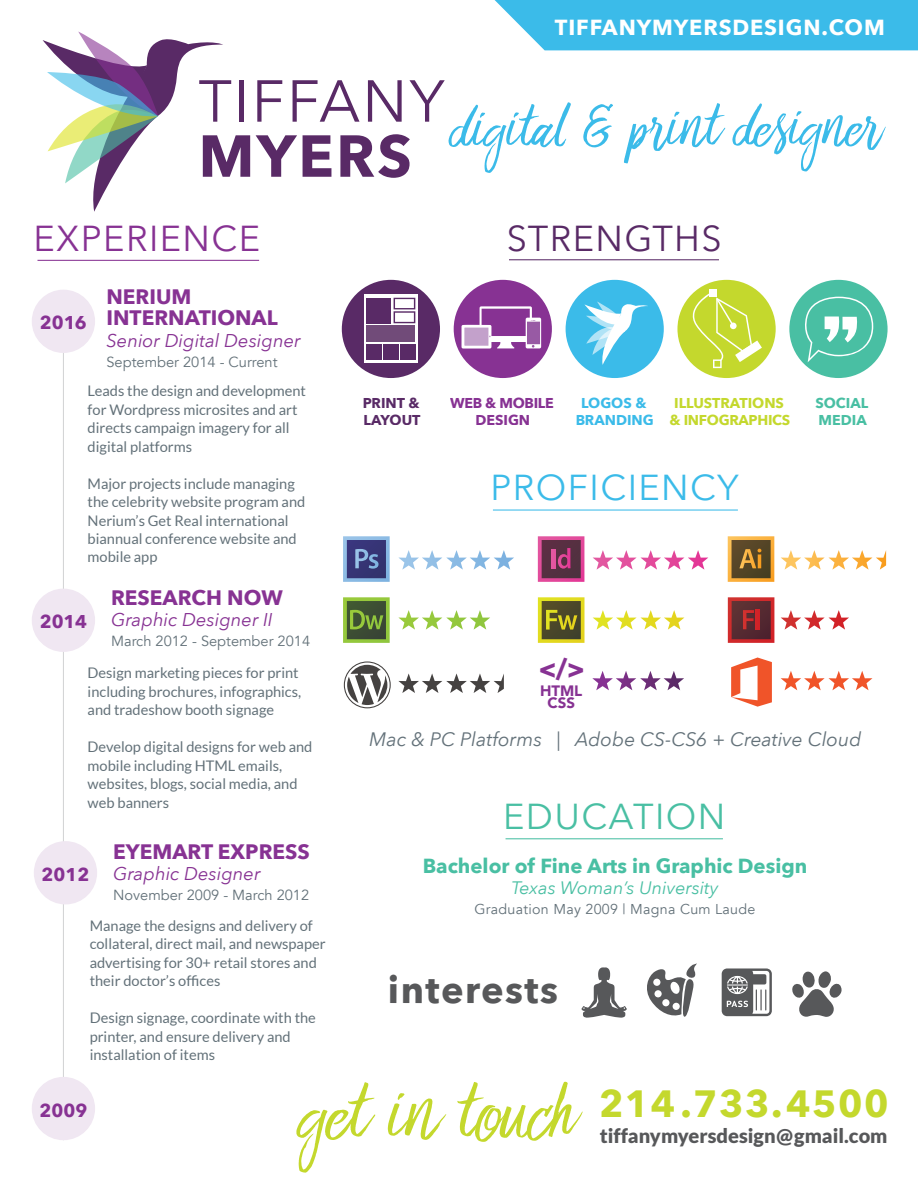
<style>
.page{position:relative;width:918px;height:1188px;background:#fff}
.page>*{position:absolute;margin:0;border:0;box-sizing:border-box;transform-origin:0 0}
.t1{font:80.1px "Bringshoot";color:#c4d82d}
.t2{font:61.05px "Bringshoot";color:#3bbbe9}
.t3{font:58.5px "Avenir Next";letter-spacing:.04em;color:#592a66}
.t4{font:700 58.5px "Avenir Next";letter-spacing:.04em;color:#592a66}
.t5{font:700 37.8px "Avenir Next";letter-spacing:.04em;color:#c4d82d}
.t6{font:700 37.8px "Avenir Next";letter-spacing:.035em;color:#57585a}
.t7{font:36px "Avenir Next";letter-spacing:.04em;color:#3bbbe9}
.t8{font:36px "Avenir Next";letter-spacing:.04em;color:#873293}
.t9{font:36px "Avenir Next";letter-spacing:.04em;color:#592a66}
.t10{font:36px "Avenir Next";letter-spacing:.04em;color:#49bfa3}
.t11{font:900 28.5px "Avenir";color:#873293}
.t12{font:700 21.75px "Avenir Next";letter-spacing:.04em;color:#fff}
.t13{font:700 20.85px/21.9px "Avenir Next";color:#873293}
.t14{font:700 20.4px "Avenir Next";color:#49bfa3}
.t15{font:900 20.1px "Lato";color:#57585a}
.t16{font:italic 19.35px "Avenir Next";color:#637179}
.t17{font:italic 18.45px "Avenir Next";color:#873293}
.t18{font:700 18.45px "Avenir Next";color:#873293}
.t19{font:italic 18px "Avenir Next";color:#49bfa3}
.t20{font:900 15px/12.8px "Avenir";color:#873293;text-align:center}
.t21{font:14.55px/18.5px "Lato";color:#637179}
.t22{font:14.55px "Avenir";color:#637179}
.t23{font:14.25px "Avenir";letter-spacing:.02em;color:#637179}
.t24{font:700 14.25px/16.5px "Avenir Next";letter-spacing:-.02em;color:#c4d82d;text-align:center}
.t25{font:700 14.25px/16.5px "Avenir Next";letter-spacing:-.02em;color:#873293;text-align:center}
.t26{font:700 14.25px/16.5px "Avenir Next";color:#3bbbe9;text-align:center}
.t27{font:700 14.25px/16.5px "Avenir Next";color:#592a66}
.t28{font:700 14.25px/16.5px "Avenir Next";color:#49bfa3}
</style>
<div class="page">
<svg style="left:398px;top:673px;width:106px;height:20px"></svg>
<hr style="left:63px;top:329px;width:1px;height:811px;background:#d1d2d4">
<div style="left:495px;top:0;width:423px;height:50px;background:#3bbbe9"></div>
<svg style="left:43px;top:32px;width:180px;height:180px"></svg>
<div style="left:32px;top:290px;width:63px;height:63px;background:#f0e7f2;border-radius:50%"></div>
<div style="left:32px;top:589px;width:63px;height:63px;background:#f0e7f2;border-radius:50%"></div>
<div style="left:34px;top:841px;width:63px;height:63px;background:#f0e7f2;border-radius:50%"></div>
<div style="left:566px;top:280px;width:98px;height:98px;background:#3bbbe9;border-radius:50%"></div>
<svg style="left:584px;top:301px;width:64px;height:64px"></svg>
<hr style="left:509px;top:259px;width:210px;height:1px;background:#592a66">
<hr style="left:38px;top:260px;width:221px;height:1px;background:#873293">
<hr style="left:493px;top:510px;width:245px;height:1px;background:#3bbbe9">
<hr style="left:506px;top:838px;width:217px;height:1px;background:#49bfa3">
<div style="left:454px;top:280px;width:98px;height:98px;background:#873293;border-radius:50%"></div>
<svg style="left:462px;top:306px;width:79px;height:43px"></svg>
<svg style="left:728px;top:597px;width:46px;height:46px;background:#842c31"></svg>
<hr style="left:756px;top:610px;width:3px;height:20px;background:#050504">
<hr style="left:756px;top:609px;width:3px;height:20px;background:#d22227">
<svg style="left:538px;top:597px;width:47px;height:46px;background:#8b8629"></svg>
<svg style="left:343px;top:597px;width:47px;height:46px;background:#64843a"></svg>
<svg style="left:343px;top:536px;width:47px;height:46px;background:#5a6ca2"></svg>
<svg style="left:398px;top:550px;width:116px;height:20px"></svg>
<svg style="left:538px;top:536px;width:46px;height:46px;background:#8e3b66"></svg>
<svg style="left:593px;top:550px;width:115px;height:20px"></svg>
<svg style="left:728px;top:536px;width:46px;height:46px;background:#946f30"></svg>
<svg style="left:781px;top:550px;width:105px;height:20px"></svg>
<svg style="left:398px;top:610px;width:92px;height:20px"></svg>
<svg style="left:593px;top:610px;width:91px;height:20px"></svg>
<svg style="left:592px;top:671px;width:92px;height:19px"></svg>
<svg style="left:781px;top:671px;width:91px;height:19px"></svg>
<svg style="left:781px;top:610px;width:68px;height:20px"></svg>
<svg style="left:344px;top:661px;width:47px;height:47px"></svg>
<svg style="left:731px;top:658px;width:41px;height:49px"></svg>
<svg style="left:647px;top:963px;width:50px;height:54px"></svg>
<div style="left:677px;top:280px;width:99px;height:98px;background:#c4d82d;border-radius:50%"></div>
<div style="left:710px;top:290px;width:7px;height:7px;background:#fff"></div>
<svg style="left:692px;top:293px;width:70px;height:75px"></svg>
<div style="left:789px;top:280px;width:99px;height:98px;background:#49bfa3;border-radius:50%"></div>
<svg style="left:805px;top:297px;width:68px;height:65px"></svg>
<div style="left:342px;top:280px;width:98px;height:98px;background:#592a66;border-radius:50%"></div>
<svg style="left:364px;top:295px;width:54px;height:68px"></svg>
<div style="left:366px;top:298px;width:25px;height:25px;background:#592a66"></div>
<div style="left:367px;top:344px;width:15px;height:16px;background:#592a66"></div>
<div style="left:383px;top:344px;width:16px;height:16px;background:#592a66"></div>
<div style="left:400px;top:344px;width:15px;height:16px;background:#592a66"></div>
<svg style="left:394px;top:298px;width:21px;height:25px"></svg>
<div style="left:366px;top:326px;width:49px;height:16px;background:#714b79"></div>
<div style="left:32px;top:1077px;width:63px;height:63px;background:#f0e7f2;border-radius:50%"></div>
<svg style="left:581px;top:967px;width:46px;height:51px"></svg>
<svg style="left:722px;top:968px;width:50px;height:48px"></svg>
<svg style="left:792px;top:971px;width:50px;height:46px"></svg>
<h3 class="t12" style="left:555px;top:8px;width:331px">TIFFANYMYERSDESIGN.COM</h3>
<h3 class="t3" style="left:199px;top:52px;width:248px">TIFFANY</h3>
<h3 class="t4" style="left:199px;top:106px;width:215px">MYERS</h3>
<h2 class="t2" style="left:454px;top:93px;width:431px">digital &amp; print designer</h2>
<h3 class="t8" style="left:33px;top:208px;width:228px">EXPERIENCE</h3>
<p class="t18" style="left:40px;top:307px;width:48px">2016</p>
<h3 class="t13" style="left:107px;top:285px;width:173px">NERIUM<br>INTERNATIONAL</h3>
<p class="t17" style="left:107px;top:325px;width:196px">Senior Digital Designer</p>
<p class="t22" style="left:107px;top:353px;width:173px">September 2014 - Current</p>
<p class="t21" style="left:88px;top:382px;width:220px">Leads the design and development for Wordpress microsites and art directs campaign imagery for all digital platforms</p>
<p class="t21" style="left:88px;top:474px;width:219px">Major projects include managing the celebrity website program and<br>Nerium’s Get Real international biannual conference website and mobile app</p>
<h3 class="t13" style="left:111px;top:586px;width:173px">RESEARCH NOW</h3>
<p class="t17" style="left:111px;top:604px;width:163px">Graphic Designer II</p>
<p class="t22" style="left:111px;top:633px;width:201px">March 2012 - September 2014</p>
<p class="t18" style="left:40px;top:606px;width:49px">2014</p>
<p class="t21" style="left:88px;top:664px;width:215px">Design marketing pieces for print including brochures, infographics, and tradeshow booth signage</p>
<p class="t21" style="left:88px;top:738px;width:226px">Develop digital designs for web and mobile including HTML emails, websites, blogs, social media, and web banners</p>
<p class="t18" style="left:42px;top:858px;width:49px">2012</p>
<h3 class="t13" style="left:113px;top:840px;width:198px">EYEMART EXPRESS</h3>
<p class="t17" style="left:113px;top:858px;width:149px">Graphic Designer</p>
<p class="t22" style="left:113px;top:887px;width:198px">November 2009 - March 2012</p>
<p class="t21" style="left:90px;top:916px;width:237px">Manage the designs and delivery of collateral, direct mail, and newspaper advertising for 30+ retail stores and their doctor’s offices</p>
<p class="t21" style="left:90px;top:1009px;width:228px">Design signage, coordinate with the printer, and ensure delivery and installation of items</p>
<h3 class="t9" style="left:507px;top:208px;width:217px">STRENGTHS</h3>
<p class="t27" style="left:363px;top:395px;width:60px">PRINT &amp;<br>LAYOUT</p>
<p class="t25" style="left:450px;top:395px;width:105px">WEB &amp; MOBILE<br>DESIGN</p>
<p class="t26" style="left:576px;top:395px;width:80px">LOGOS &amp;<br>BRANDING</p>
<p class="t24" style="left:670px;top:395px;width:122px">ILLUSTRATIONS &amp; INFOGRAPHICS</p>
<h3 class="t7" style="left:491px;top:457px;width:250px">PROFICIENCY</h3>
<p class="t28" style="left:815px;top:395px;width:54px">SOCIAL<br>MEDIA</p>
<h3 class="t11" style="left:538px;top:644px;width:49px">&lt;/&gt;</h3>
<p class="t20" style="left:540px;top:684px;width:44px">HTML<br>CSS</p>
<h3 class="t16" style="left:369px;top:723px;width:494px">Mac &amp; PC Platforms | Adobe CS-CS6 + Creative Cloud</h3>
<h3 class="t10" style="left:503px;top:786px;width:224px">EDUCATION</h3>
<h3 class="t14" style="left:423px;top:848px;width:386px">Bachelor of Fine Arts in Graphic Design</h3>
<p class="t19" style="left:511px;top:873px;width:209px">Texas Woman’s University</p>
<p class="t23" style="left:475px;top:900px;width:282px">Graduation May 2009 | Magna Cum Laude</p>
<h3 class="t6" style="left:388px;top:957px;width:172px">interests</h3>
<p class="t18" style="left:40px;top:1094px;width:49px">2009</p>
<h1 class="t1" style="left:307px;top:1069px;width:274px">get in touch</h1>
<h3 class="t5" style="left:599px;top:1071px;width:291px">214.733.4500</h3>
<h3 class="t15" style="left:600px;top:1124px;width:289px">tiffanymyersdesign@gmail.com</h3>
</div>
